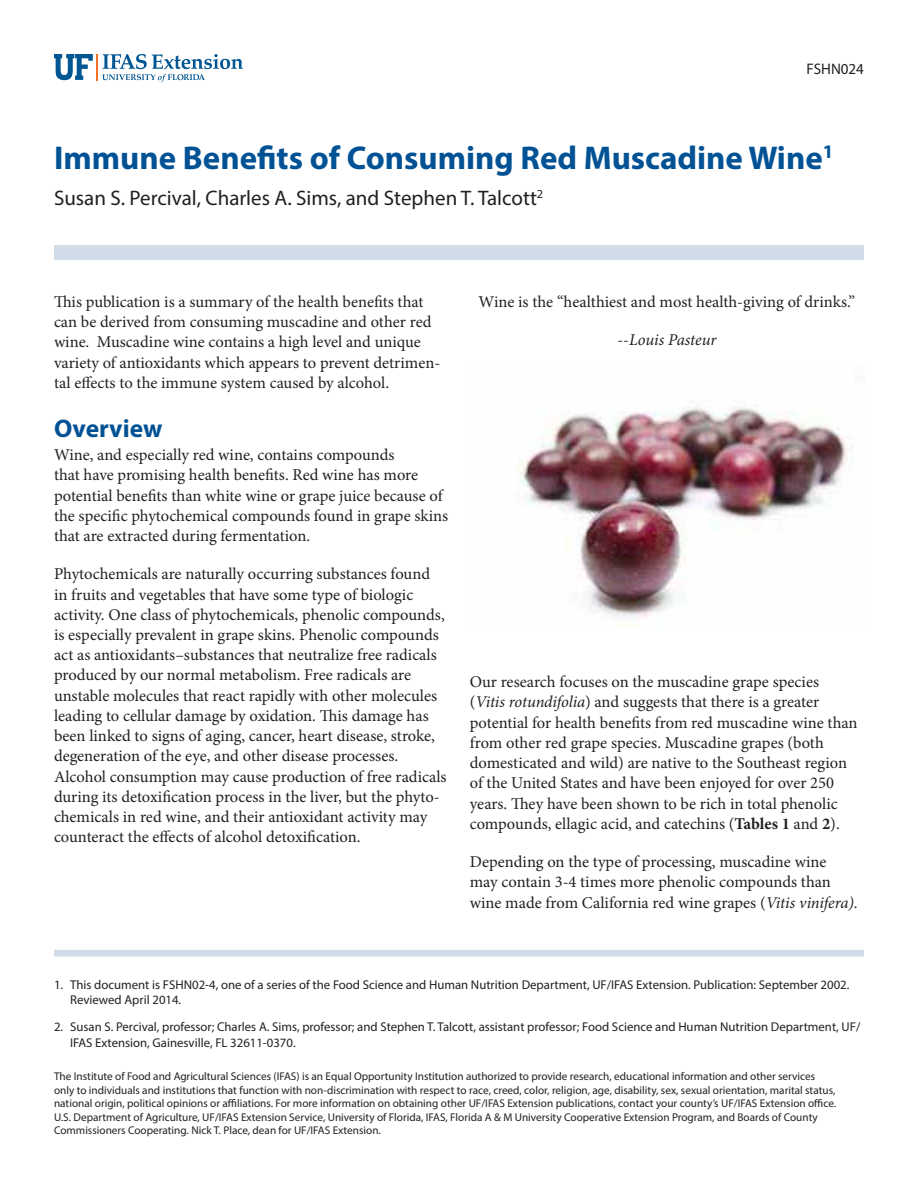
<style>
.page{position:relative;width:918px;height:1188px;background:#fff}
.page>*{position:absolute;margin:0;border:0;box-sizing:border-box;transform-origin:0 0}
.t1{font:700 33px "Myriad Pro";color:#005295}
.t2{font:700 25.5px "Myriad Pro";color:#005295}
.t3{font:21px "Myriad Pro";color:#231f20}
.t4{font:16.5px/20.2px "Minion Pro";color:#231f20}
.t5{font:italic 16.5px "Minion Pro";letter-spacing:-.01em;color:#231f20}
.t6{font:15.3px "Myriad Pro";color:#231f20}
.t7{font:12.75px/15.3px "Myriad Pro";color:#231f20}
.t8{font:11.25px/13.5px "Myriad Pro";color:#231f20}
.s1{font-style:normal}
.s2{font-style:italic}
.s3{font-weight:700}
</style>
<div class="page">
<svg style="left:54px;top:54px;width:189px;height:28px"></svg>
<div style="left:54px;top:245px;width:810px;height:15px;background:#d0dde9"></div>
<div style="left:54px;top:950px;width:810px;height:7px;background:#d0dde9"></div>
<img style="left:518px;top:406px;width:335px;height:222px">
<p class="t6" style="left:807px;top:63px;width:59px">FSHN024</p>
<h1 class="t1" style="left:54px;top:145px;width:781px">Immune Benefits of Consuming Red Muscadine Wine<sup>1</sup></h1>
<p class="t3" style="left:54px;top:190px;width:491px">Susan S. Percival, Charles A. Sims, and Stephen T. Talcott<sup>2</sup></p>
<p class="t4" style="left:54px;top:293px;width:388px">This publication is a summary of the health benefits that can be derived from consuming muscadine and other red wine. Muscadine wine contains a high level and unique variety of antioxidants which appears to prevent detrimen&shy;tal effects to the immune system caused by alcohol.</p>
<h2 class="t2" style="left:54px;top:418px;width:110px">Overview</h2>
<p class="t4" style="left:54px;top:446px;width:396px">Wine, and especially red wine, contains compounds<br>that have promising health benefits. Red wine has more potential benefits than white wine or grape juice because of the specific phytochemical compounds found in grape skins that are extracted during fermentation.</p>
<p class="t4" style="left:54px;top:565px;width:394px">Phytochemicals are naturally occurring substances found in fruits and vegetables that have some type of biologic activity. One class of phytochemicals, phenolic compounds, is especially prevalent in grape skins. Phenolic compounds act as antioxidants–substances that neutralize free radicals produced by our normal metabolism. Free radicals are unstable molecules that react rapidly with other molecules leading to cellular damage by oxidation. This damage has been linked to signs of aging, cancer, heart disease, stroke, degeneration of the eye, and other disease processes.<br>Alcohol consumption may cause production of free radicals during its detoxification process in the liver, but the phyto&shy;chemicals in red wine, and their antioxidant activity may counteract the effects of alcohol detoxification.</p>
<p class="t4" style="left:479px;top:293px;width:378px">Wine is the “healthiest and most health-giving of drinks.”</p>
<p class="t5" style="left:617px;top:333px;width:101px"><span class="s1">--</span>Louis Pasteur</p>
<p class="t4" style="left:470px;top:673px;width:389px">Our research focuses on the muscadine grape species (<span class="s2">Vitis rotundifolia</span>) and suggests that there is a greater potential for health benefits from red muscadine wine than from other red grape species. Muscadine grapes (both domesticated and wild) are native to the Southeast region of the United States and have been enjoyed for over 250 years. They have been shown to be rich in total phenolic compounds, ellagic acid, and catechins (<span class="s3">Tables 1</span> and <span class="s3">2</span>).</p>
<p class="t4" style="left:470px;top:853px;width:389px">Depending on the type of processing, muscadine wine may contain 3-4 times more phenolic compounds than wine made from California red wine grapes (<span class="s2">Vitis vinifera)</span>.</p>
<p class="t7" style="left:70px;top:978px;width:781px;text-indent:-16px">1. This document is FSHN02-4, one of a series of the Food Science and Human Nutrition Department, UF/IFAS Extension. Publication: September 2002.<br>Reviewed April 2014.</p>
<p class="t7" style="left:70px;top:1020px;width:792px;text-indent:-16px">2. Susan S. Percival, professor; Charles A. Sims, professor; and Stephen T. Talcott, assistant professor; Food Science and Human Nutrition Department, UF/<br>IFAS Extension, Gainesville, FL 32611-0370.</p>
<p class="t8" style="left:54px;top:1070px;width:784px">The Institute of Food and Agricultural Sciences (IFAS) is an Equal Opportunity Institution authorized to provide research, educational information and other services only to individuals and institutions that function with non-discrimination with respect to race, creed, color, religion, age, disability, sex, sexual orientation, marital status, national origin, political opinions or affiliations. For more information on obtaining other UF/IFAS Extension publications, contact your county’s UF/IFAS Extension office.<br>U.S. Department of Agriculture, UF/IFAS Extension Service, University of Florida, IFAS, Florida A &amp; M University Cooperative Extension Program, and Boards of County Commissioners Cooperating. Nick T. Place, dean for UF/IFAS Extension.</p>
</div>
